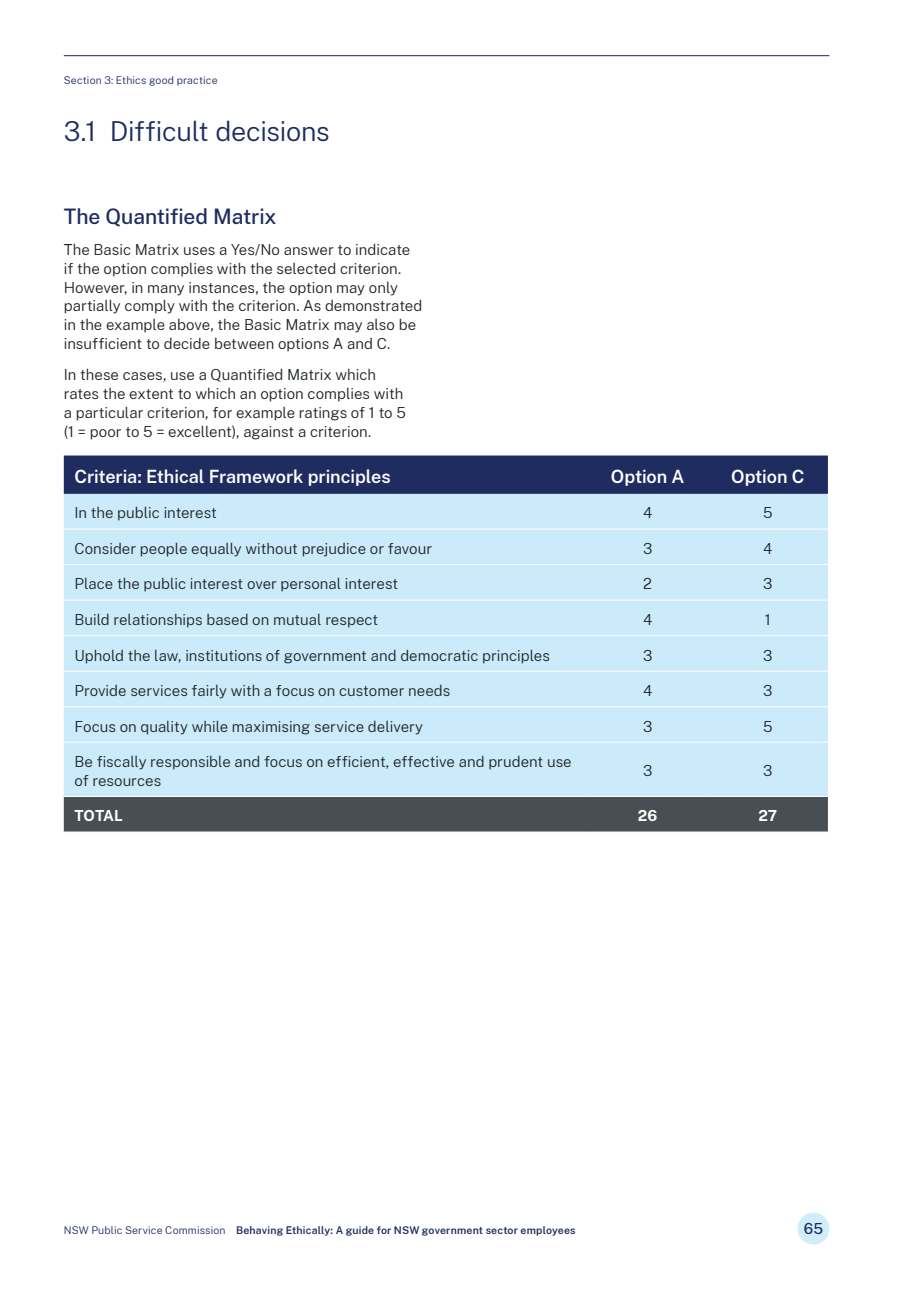
<style>
.page{position:relative;width:906px;height:1289px;background:#fff}
.page>*{position:absolute;margin:0;border:0;box-sizing:border-box;transform-origin:0 0}
._02_Heading_2_18pt_L{font:300 27px "Public Sans";letter-spacing:-.01em;color:#1e2c60}
._03_Heading_3_14pt_M{font:500 21px "Public Sans";letter-spacing:-.005em;color:#1e2c60}
._04_Heading_4_12pt_S{font:600 18px "Public Sans";letter-spacing:-.005em;color:#fff}
._07_Body_10pt_Light{font:300 15px/18.8px "Public Sans";color:#1f2529}
._07_Body_10pt_Light-2{font:700 15px "Public Sans";color:#fff}
.t1{font:500 15px "Public Sans";color:#1e2c60}
.t2{font:600 10.5px "Public Sans";letter-spacing:.02em;color:#1e2c60}
._09_Folio_Footer_Des{font:300 10.5px "Public Sans";letter-spacing:.015em;color:#1e2c60}
.s1{font-weight:300}
</style>
<div class="page">
<div style="left:64px;top:455px;width:764px;height:39px;background:#1e2c60"></div>
<div style="left:64px;top:494px;width:764px;height:302px;background:#cbebfb"></div>
<div style="left:64px;top:797px;width:764px;height:34px;background:#474f54"></div>
<hr style="left:64px;top:528px;width:523px;height:1px;background:#fff">
<hr style="left:587px;top:528px;width:121px;height:1px;background:#fff">
<hr style="left:708px;top:528px;width:120px;height:1px;background:#fff">
<hr style="left:64px;top:564px;width:523px;height:1px;background:#fff">
<hr style="left:587px;top:564px;width:121px;height:1px;background:#fff">
<hr style="left:708px;top:564px;width:120px;height:1px;background:#fff">
<hr style="left:64px;top:599px;width:523px;height:1px;background:#fff">
<hr style="left:587px;top:599px;width:121px;height:1px;background:#fff">
<hr style="left:708px;top:599px;width:120px;height:1px;background:#fff">
<hr style="left:64px;top:635px;width:523px;height:1px;background:#fff">
<hr style="left:587px;top:635px;width:121px;height:1px;background:#fff">
<hr style="left:708px;top:635px;width:120px;height:1px;background:#fff">
<hr style="left:64px;top:670px;width:523px;height:1px;background:#fff">
<hr style="left:587px;top:670px;width:121px;height:1px;background:#fff">
<hr style="left:708px;top:670px;width:120px;height:1px;background:#fff">
<hr style="left:64px;top:706px;width:523px;height:1px;background:#fff">
<hr style="left:587px;top:706px;width:121px;height:1px;background:#fff">
<hr style="left:708px;top:706px;width:120px;height:1px;background:#fff">
<hr style="left:64px;top:741px;width:523px;height:1px;background:#fff">
<hr style="left:587px;top:741px;width:121px;height:1px;background:#fff">
<hr style="left:708px;top:741px;width:120px;height:1px;background:#fff">
<div style="left:797px;top:1212px;width:32px;height:32px;background:#cbebfb;border-radius:50%"></div>
<hr style="left:64px;top:55px;width:765px;height:1px;background:#1e2c60">
<p class="_09_Folio_Footer_Des" style="left:64px;top:73px;width:155px">Section 3: Ethics good practice</p>
<p class="_02_Heading_2_18pt_L" style="left:64px;top:113px;width:267px">3.1 Difficult decisions</p>
<p class="_03_Heading_3_14pt_M" style="left:64px;top:201px;width:214px">The Quantified Matrix</p>
<p class="_07_Body_10pt_Light" style="left:64px;top:240px;width:360px">The Basic Matrix uses a Yes/No answer to indicate if the option complies with the selected criterion.<br>However, in many instances, the option may only partially comply with the criterion. As demonstrated in the example above, the Basic Matrix may also be insufficient to decide between options A and C.</p>
<p class="_07_Body_10pt_Light" style="left:64px;top:365px;width:343px">In these cases, use a Quantified Matrix which rates the extent to which an option complies with a particular criterion, for example ratings of 1 to 5 (1 = poor to 5 = excellent), against a criterion.</p>
<p class="_04_Heading_4_12pt_S" style="left:74px;top:464px;width:318px">Criteria: Ethical Framework principles</p>
<p class="_04_Heading_4_12pt_S" style="left:611px;top:464px;width:75px">Option A</p>
<p class="_04_Heading_4_12pt_S" style="left:731px;top:464px;width:75px">Option C</p>
<p class="_07_Body_10pt_Light" style="left:74px;top:503px;width:144px">In the public interest</p>
<p class="_07_Body_10pt_Light" style="left:643px;top:503px;width:11px">4</p>
<p class="_07_Body_10pt_Light" style="left:763px;top:503px;width:11px">5</p>
<p class="_07_Body_10pt_Light" style="left:74px;top:538px;width:359px">Consider people equally without prejudice or favour</p>
<p class="_07_Body_10pt_Light" style="left:643px;top:538px;width:11px">3</p>
<p class="_07_Body_10pt_Light" style="left:763px;top:538px;width:11px">4</p>
<p class="_07_Body_10pt_Light" style="left:74px;top:574px;width:325px">Place the public interest over personal interest</p>
<p class="_07_Body_10pt_Light" style="left:643px;top:574px;width:10px">2</p>
<p class="_07_Body_10pt_Light" style="left:763px;top:574px;width:11px">3</p>
<p class="_07_Body_10pt_Light" style="left:74px;top:609px;width:305px">Build relationships based on mutual respect</p>
<p class="_07_Body_10pt_Light" style="left:643px;top:609px;width:11px">4</p>
<p class="_07_Body_10pt_Light" style="left:765px;top:609px;width:8px">1</p>
<p class="_07_Body_10pt_Light" style="left:74px;top:645px;width:477px">Uphold the law, institutions of government and democratic principles</p>
<p class="_07_Body_10pt_Light" style="left:643px;top:645px;width:11px">3</p>
<p class="_07_Body_10pt_Light" style="left:763px;top:645px;width:11px">3</p>
<p class="_07_Body_10pt_Light" style="left:74px;top:680px;width:377px">Provide services fairly with a focus on customer needs</p>
<p class="_07_Body_10pt_Light" style="left:643px;top:680px;width:11px">4</p>
<p class="_07_Body_10pt_Light" style="left:763px;top:680px;width:11px">3</p>
<p class="_07_Body_10pt_Light" style="left:74px;top:716px;width:350px">Focus on quality while maximising service delivery</p>
<p class="_07_Body_10pt_Light" style="left:643px;top:716px;width:11px">3</p>
<p class="_07_Body_10pt_Light" style="left:763px;top:716px;width:11px">5</p>
<p class="_07_Body_10pt_Light" style="left:74px;top:751px;width:499px">Be fiscally responsible and focus on efficient, effective and prudent use of resources</p>
<p class="_07_Body_10pt_Light" style="left:643px;top:761px;width:11px">3</p>
<p class="_07_Body_10pt_Light" style="left:763px;top:761px;width:11px">3</p>
<p class="_07_Body_10pt_Light-2" style="left:74px;top:804px;width:50px">TOTAL</p>
<p class="_07_Body_10pt_Light-2" style="left:638px;top:804px;width:21px">26</p>
<p class="_07_Body_10pt_Light-2" style="left:758px;top:804px;width:21px">27</p>
<p class="t2" style="left:64px;top:1222px;width:513px"><span class="s1">NSW Public Service Commission</span> Behaving Ethically: A guide for NSW government sector employees</p>
<p class="t1" style="left:803px;top:1217px;width:21px">65</p>
</div>
